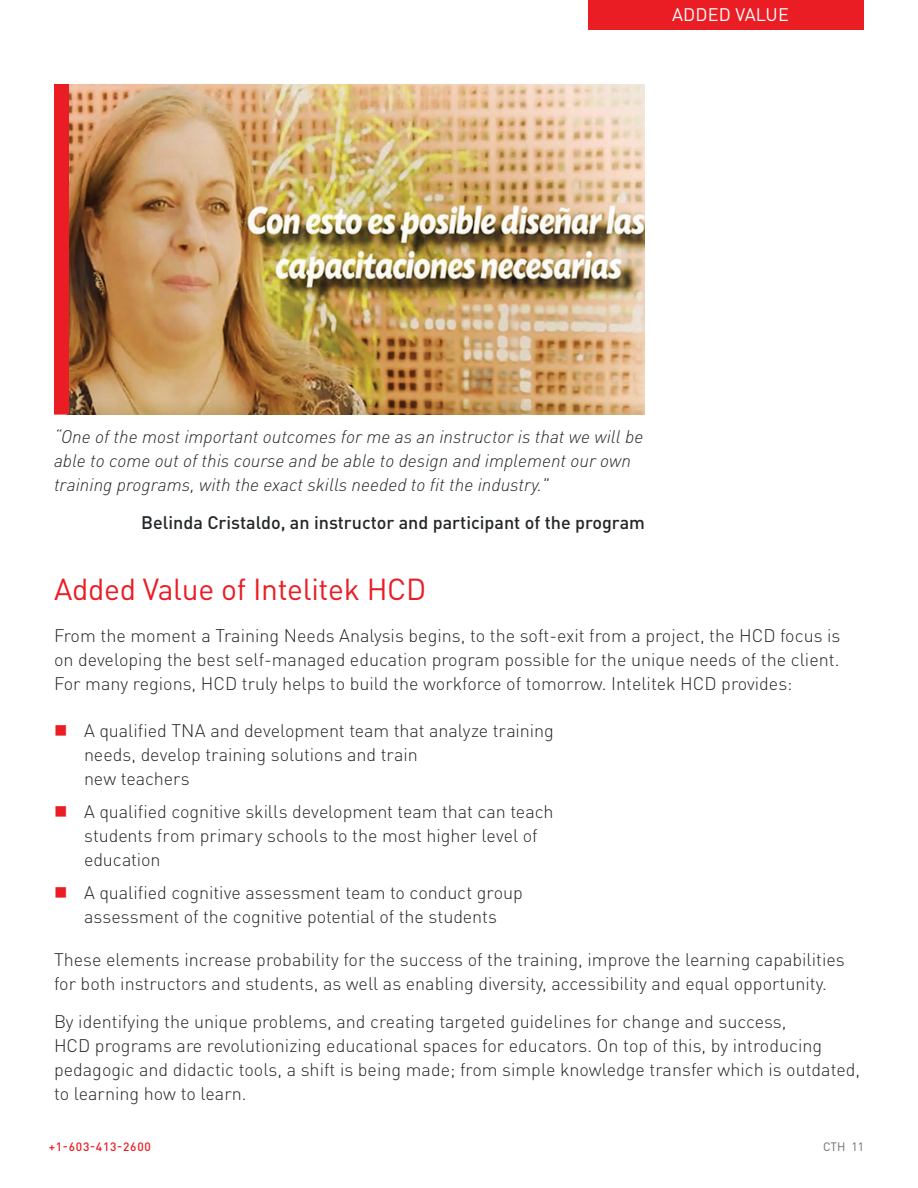
<style>
.page{position:relative;width:918px;height:1188px;background:#fff}
.page>*{position:absolute;margin:0;border:0;box-sizing:border-box;transform-origin:0 0}
.description_big{font:30px "DINOT";letter-spacing:-.01em;color:#ea1d25}
.general_description{font:300 18px/24px "DINOT";color:#242729}
.general_description-2{font:italic 300 18px/24px "DINOT";color:#242729}
.general_description-3{font:500 18px "DINOT";color:#242729}
.Page_Topic{font:18px "DINOT";letter-spacing:.01em;color:#fff}
.t1{font:500 12px "DINOT";letter-spacing:.06em;color:#ea1d25}
.t2{font:12px "DINOT";color:#6c6d70}
</style>
<div class="page">
<div style="left:588px;top:0;width:276px;height:30px;background:#ea1d25"></div>
<img style="left:69px;top:84px;width:576px;height:331px">
<div style="left:54px;top:84px;width:15px;height:331px;background:#ea1d25"></div>
<p class="Page_Topic" style="left:672px;top:3px;width:118px">ADDED VALUE</p>
<p class="general_description-2" style="left:54px;top:425px;width:591px">“One of the most important outcomes for me as an instructor is that we will be able to come out of this course and be able to design and implement our own training programs, with the exact skills needed to fit the industry."</p>
<p class="general_description-3" style="left:141px;top:511px;width:505px">Belinda Cristaldo, an instructor and participant of the program</p>
<p class="description_big" style="left:54px;top:571px;width:374px">Added Value of Intelitek HCD</p>
<p class="general_description" style="left:54px;top:624px;width:788px;text-align:justify">From the moment a Training Needs Analysis begins, to the soft-exit from a project, the HCD focus is on developing the best self-managed education program possible for the unique needs of the client.<br>For many regions, HCD truly helps to build the workforce of tomorrow. Intelitek HCD provides:</p>
<p class="general_description" style="left:84px;top:718px;width:471px">A qualified TNA and development team that analyze training needs, develop training solutions and train<br>new teachers</p>
<p class="general_description" style="left:84px;top:799px;width:471px">A qualified cognitive skills development team that can teach students from primary schools to the most higher level of education</p>
<p class="general_description" style="left:84px;top:880px;width:440px">A qualified cognitive assessment team to conduct group assessment of the cognitive potential of the students</p>
<p class="general_description" style="left:54px;top:948px;width:792px">These elements increase probability for the success of the training, improve the learning capabilities for both instructors and students, as well as enabling diversity, accessibility and equal opportunity.</p>
<p class="general_description" style="left:54px;top:1009px;width:808px">By identifying the unique problems, and creating targeted guidelines for change and success,<br>HCD programs are revolutionizing educational spaces for educators. On top of this, by introducing pedagogic and didactic tools, a shift is being made; from simple knowledge transfer which is outdated, to learning how to learn.</p>
<p class="t2" style="left:823px;top:1139px;width:42px">CTH 11</p>
<p class="t1" style="left:49px;top:1139px;width:104px">+1-603-413-2600</p>
</div>
